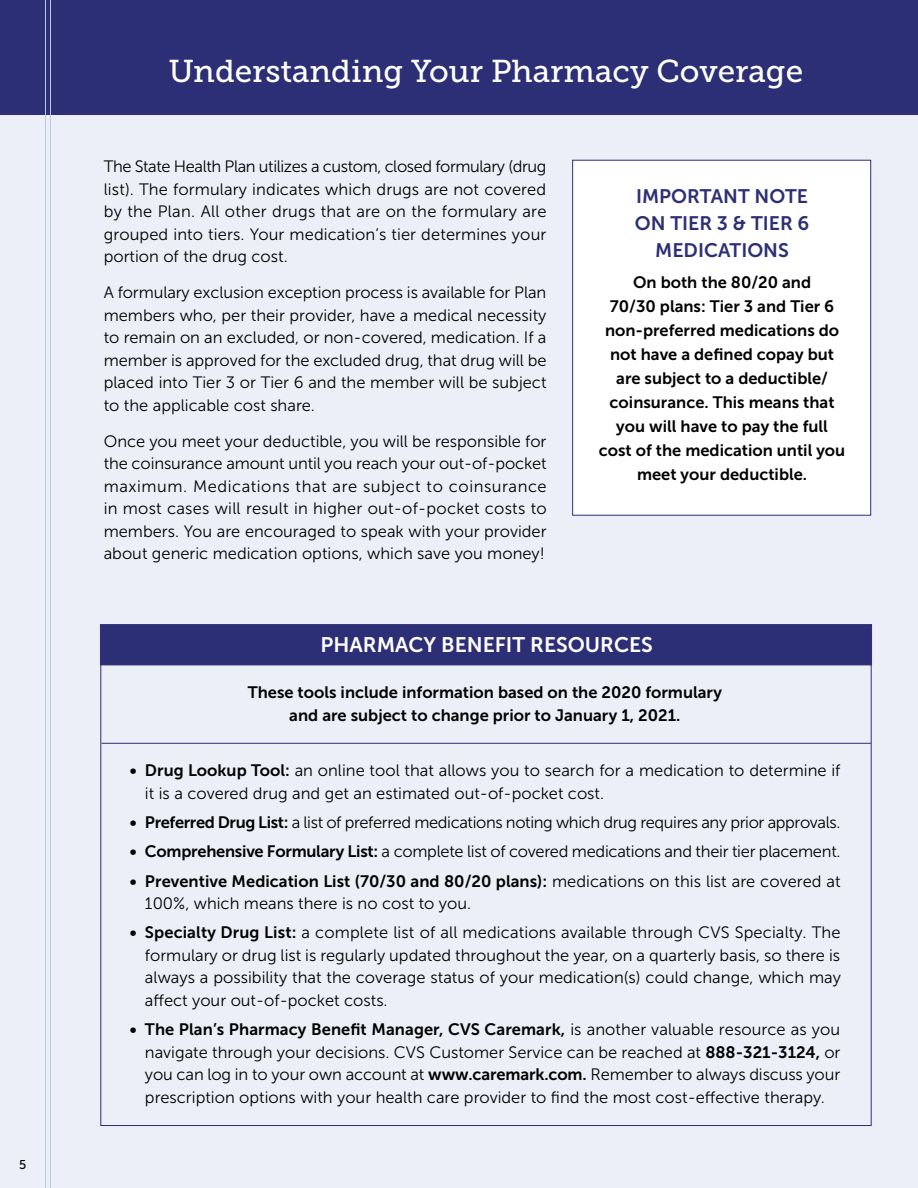
<style>
.page{position:relative;width:918px;height:1188px;background:#eceff7}
.page>*{position:absolute;margin:0;border:0;box-sizing:border-box;transform-origin:0 0}
.t1{font:31.5px "Museo Slab 500";color:#fff}
.t2{font:21px "Museo Sans 700";color:#fff}
.t3{font:19.5px/27px "Museo Sans 700";color:#2d2f76;text-align:center}
.t4{font:16.5px/22.5px "Museo Sans 300";color:#000;text-align:justify}
.t5{font:16.5px/24px "Museo Sans 700";color:#000;text-align:center}
.t6{font:16.5px "Museo Sans 300";letter-spacing:-.025em;color:#000}
.t7{font:12.75px "Museo Sans 500";color:#000}
.s1{font-family:"Museo Sans 700"}
.s2{font-family:"Museo Sans 300"}
</style>
<div class="page">
<div style="left:100px;top:624px;width:772px;height:41px;background:#2d2f76;border:1px solid #2d2f76"></div>
<div style="left:572px;top:160px;width:299px;height:356px;background:#fff;border:1px solid #2d2f76"></div>
<hr style="left:102px;top:743px;width:769px;height:1px;background:#2d2f76">
<div style="left:0;top:0;width:918px;height:114px;background:#2d2f76"></div>
<hr style="left:45px;top:0;width:1px;height:1188px;background:#b7cae9">
<hr style="left:50px;top:0;width:1px;height:1188px;background:#b7cae9">
<p class="t7" style="left:19px;top:1157px;width:9px">5</p>
<h1 class="t1" style="left:169px;top:53px;width:636px">Understanding Your Pharmacy Coverage</h1>
<p class="t4" style="left:104px;top:155px;width:444px">The State Health Plan utilizes a custom, closed formulary (drug list). The formulary indicates which drugs are not covered by the Plan. All other drugs that are on the formulary are grouped into tiers. Your medication’s tier determines your portion of the drug cost.</p>
<p class="t4" style="left:104px;top:281px;width:444px">A formulary exclusion exception process is available for Plan members who, per their provider, have a medical necessity to remain on an excluded, or non-covered, medication. If a member is approved for the excluded drug, that drug will be placed into Tier 3 or Tier 6 and the member will be subject to the applicable cost share.</p>
<p class="t4" style="left:104px;top:430px;width:445px">Once you meet your deductible, you will be responsible for the coinsurance amount until you reach your out-of-pocket maximum. Medications that are subject to coinsurance in most cases will result in higher out-of-pocket costs to members. You are encouraged to speak with your provider about generic medication options, which save you money!</p>
<p class="t3" style="left:635px;top:183px;width:176px">IMPORTANT NOTE<br>ON TIER 3 &amp; TIER 6<br>MEDICATIONS</p>
<p class="t5" style="left:599px;top:270px;width:248px">On both the 80/20 and<br>70/30 plans: Tier 3 and Tier 6 non-preferred medications do not have a defined copay but are subject to a deductible/ coinsurance. This means that you will have to pay the full cost of the medication until you meet your deductible.</p>
<p class="t2" style="left:321px;top:633px;width:334px">PHARMACY BENEFIT RESOURCES</p>
<p class="t5" style="left:248px;top:681px;width:476px;line-height:22.5px">These tools include information based on the 2020 formulary and are subject to change prior to January 1, 2021.</p>
<p class="t4" style="left:145px;top:759px;width:697px;text-indent:-15px"><span class="s1">• Drug Lookup Tool:</span> an online tool that allows you to search for a medication to determine if it is a covered drug and get an estimated out-of-pocket cost.</p>
<p class="t6" style="left:130px;top:813px;width:712px"><span class="s1">• Preferred Drug List:</span> a list of preferred medications noting which drug requires any prior approvals.</p>
<p class="t4" style="left:130px;top:840px;width:712px"><span class="s1">• Comprehensive Formulary List:</span> a complete list of covered medications and their tier placement.</p>
<p class="t5" style="left:130px;top:869px;width:712px">• Preventive Medication List (70/30 and 80/20 plans): <span class="s2">medications on this list are covered at</span></p>
<p class="t4" style="left:145px;top:892px;width:328px">100%, which means there is no cost to you.</p>
<p class="t4" style="left:145px;top:921px;width:698px;text-indent:-15px"><span class="s1">• Specialty Drug List:</span> a complete list of all medications available through CVS Specialty. The formulary or drug list is regularly updated throughout the year, on a quarterly basis, so there is always a possibility that the coverage status of your medication(s) could change, which may affect your out-of-pocket costs.</p>
<p class="t5" style="left:130px;top:1017px;width:712px">• The Plan’s Pharmacy Benefit Manager, CVS Caremark, <span class="s2">is another valuable resource as you</span></p>
<p class="t4" style="left:145px;top:1041px;width:697px">navigate through your decisions. CVS Customer Service can be reached at <span class="s1">888-321-3124,</span> or you can log in to your own account at <span class="s1">www.caremark.com.</span> Remember to always discuss your prescription options with your health care provider to find the most cost-effective therapy.</p>
</div>
